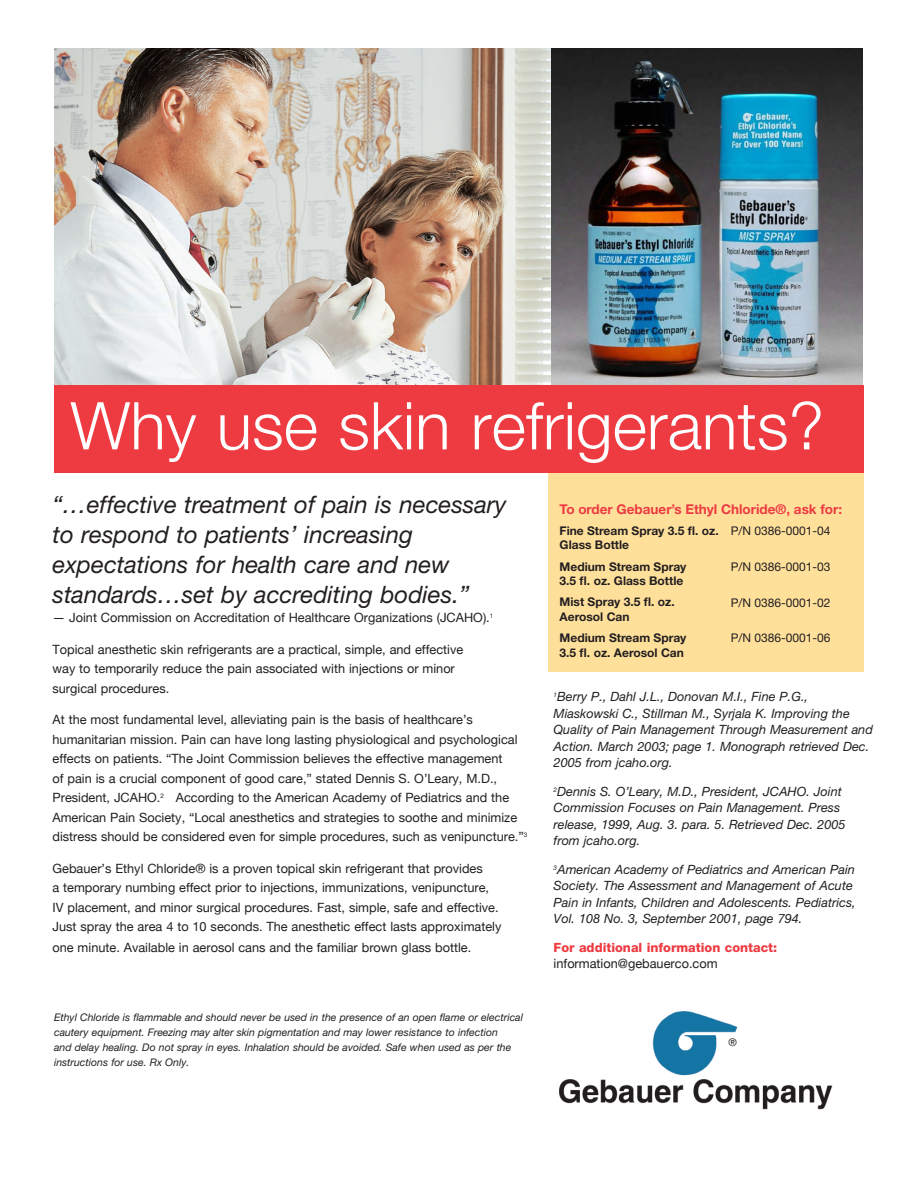
<style>
.page{position:relative;width:918px;height:1188px;background:#fff}
.page>*{position:absolute;margin:0;border:0;box-sizing:border-box;transform-origin:0 0}
.t1{font:300 66px "Helvetica Neue";color:#fff}
.t2{font:italic 24px/30px "Helvetica Neue";color:#231f20}
.t3{font:700 13.5px "Helvetica Neue";color:#ee3a41}
.t4{font:12.75px/19.5px "Helvetica Neue";color:#231f20}
.t5{font:italic 12.75px/16.5px "Helvetica Neue";color:#231f20}
.t6{font:800 12.75px/16.5px "Helvetica Neue";color:#ee3a41}
.t7{font:700 12px/14.4px "Helvetica Neue";color:#231f20}
.t8{font:12px "Helvetica Neue";color:#231f20}
.t9{font:italic 10.5px/15px "Helvetica Neue";color:#231f20}
.t10{font:10.5px "Helvetica Neue";color:#231f20}
.s1{font-weight:400;color:#231f20}
</style>
<div class="page">
<img style="left:559px;top:1011px;width:274px;height:99px">
<div style="left:548px;top:472px;width:316px;height:200px;background:#ffe09b"></div>
<img style="left:54px;top:48px;width:498px;height:338px">
<img style="left:552px;top:48px;width:311px;height:338px">
<div style="left:54px;top:386px;width:810px;height:87px;background:#ee3a41"></div>
<p class="t1" style="left:70px;top:386px;width:755px">Why use skin refrigerants?</p>
<p class="t2" style="left:52px;top:489px;width:456px">“…effective treatment of pain is necessary to respond to patients’ increasing expectations for health care and new standards…set by accrediting bodies.”</p>
<p class="t4" style="left:52px;top:608px;width:442px">— Joint Commission on Accreditation of Healthcare Organizations (JCAHO).<sup>1</sup></p>
<p class="t4" style="left:52px;top:639px;width:412px">Topical anesthetic skin refrigerants are a practical, simple, and effective way to temporarily reduce the pain associated with injections or minor surgical procedures.</p>
<p class="t4" style="left:52px;top:710px;width:476px">At the most fundamental level, alleviating pain is the basis of healthcare’s humanitarian mission. Pain can have long lasting physiological and psychological effects on patients. “The Joint Commission believes the effective management<br>of pain is a crucial component of good care,” stated Dennis S. O’Leary, M.D., President, JCAHO.<sup>2</sup> According to the American Academy of Pediatrics and the American Pain Society, “Local anesthetics and strategies to soothe and minimize distress should be considered even for simple procedures, such as venipuncture.”<sup>3</sup></p>
<p class="t4" style="left:52px;top:858px;width:450px">Gebauer’s Ethyl Chloride® is a proven topical skin refrigerant that provides<br>a temporary numbing effect prior to injections, immunizations, venipuncture, IV placement, and minor surgical procedures. Fast, simple, safe and effective.<br>Just spray the area 4 to 10 seconds. The anesthetic effect lasts approximately</p>
<p class="t4" style="left:52px;top:938px;width:420px">one minute. Available in aerosol cans and the familiar brown glass bottle.</p>
<p class="t9" style="left:54px;top:1010px;width:471px">Ethyl Chloride is flammable and should never be used in the presence of an open flame or electrical cautery equipment. Freezing may alter skin pigmentation and may lower resistance to infection<br>and delay healing. Do not spray in eyes. Inhalation should be avoided. Safe when used as per the instructions for use. Rx Only.</p>
<p class="t3" style="left:560px;top:500px;width:284px">To order Gebauer’s Ethyl Chloride®, ask for:</p>
<p class="t7" style="left:560px;top:523px;width:161px">Fine Stream Spray 3.5 fl. oz.<br>Glass Bottle</p>
<p class="t8" style="left:731px;top:524px;width:101px">P/N 0386-0001-04</p>
<p class="t7" style="left:560px;top:559px;width:128px">Medium Stream Spray<br>3.5 fl. oz. Glass Bottle</p>
<p class="t8" style="left:731px;top:559px;width:101px">P/N 0386-0001-03</p>
<p class="t7" style="left:560px;top:595px;width:117px">Mist Spray 3.5 fl. oz.<br>Aerosol Can</p>
<p class="t8" style="left:731px;top:595px;width:101px">P/N 0386-0001-02</p>
<p class="t7" style="left:560px;top:631px;width:128px">Medium Stream Spray<br>3.5 fl. oz. Aerosol Can</p>
<p class="t8" style="left:731px;top:631px;width:101px">P/N 0386-0001-06</p>
<p class="t5" style="left:554px;top:689px;width:321px"><sup>1</sup>Berry P., Dahl J.L., Donovan M.I., Fine P.G., Miaskowski C., Stillman M., Syrjala K. Improving the Quality of Pain Management Through Measurement and Action. March 2003; page 1. Monograph retrieved Dec.<br>2005 from jcaho.org.</p>
<p class="t5" style="left:554px;top:783px;width:293px"><sup>2</sup>Dennis S. O’Leary, M.D., President, JCAHO. Joint Commission Focuses on Pain Management. Press release, 1999, Aug. 3. para. 5. Retrieved Dec. 2005 from jcaho.org.</p>
<p class="t5" style="left:554px;top:861px;width:304px"><sup>3</sup>American Academy of Pediatrics and American Pain Society. The Assessment and Management of Acute Pain in Infants, Children and Adolescents. Pediatrics, Vol. 108 No. 3, September 2001, page 794.</p>
<p class="t6" style="left:554px;top:939px;width:225px">For additional information contact: <span class="s1">information@gebauerco.com</span></p>
<p class="t10" style="left:729px;top:1037px;width:10px">®</p>
</div>
